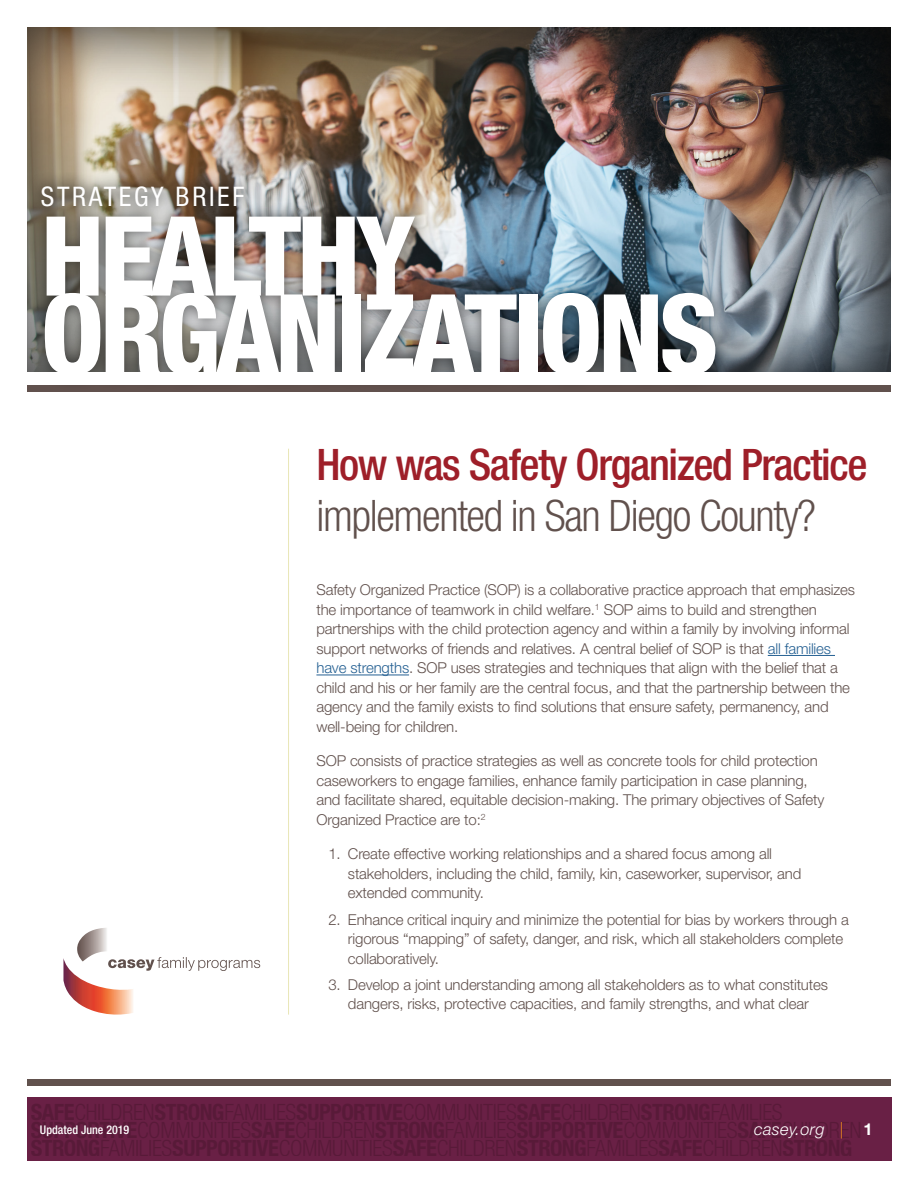
<style>
.page{position:relative;width:918px;height:1188px;background:#fff}
.page>*{position:absolute;margin:0;border:0;box-sizing:border-box;transform-origin:0 0}
.t1{font:800 condensed 110.55px/77.8px "Helvetica Neue LT Std";letter-spacing:-.04em;color:#fff}
.body{font:500 condensed 43.5px/51px "Helvetica Neue LT Std";letter-spacing:-.03em;color:#9e1f29}
.t2{font:condensed 27px "Helvetica Neue LT Std";letter-spacing:.1em;color:#fff}
.t3{font:italic 300 16.5px "Helvetica Neue LT Std";letter-spacing:.02em;color:#fff}
.body-2{font:300 15px/19.5px "Helvetica Neue LT Std";letter-spacing:-.01em;color:#61514d}
.t4{font:500 condensed 12px "Helvetica Neue LT Std";color:#fff}
.s1{font-weight:300;color:#61514d}
.s2{color:#266193}
.s3{font-style:normal;color:#f18a21}
.s4{font-weight:700;font-style:normal}
</style>
<div class="page">
<div style="left:27px;top:1098px;width:864px;height:63px;background:#692045"></div>
<div style="left:27px;top:1079px;width:864px;height:7px;background:#61514d"></div>
<hr style="left:288px;top:449px;width:1px;height:566px;background:#e9e7b7">
<svg style="left:63px;top:928px;width:197px;height:87px"></svg>
<hr style="left:768px;top:655px;width:67px;height:1px;background:#266193">
<hr style="left:316px;top:675px;width:93px;height:1px;background:#266193">
<div style="left:27px;top:385px;width:864px;height:7px;background:#61514d"></div>
<div style="left:26px;top:27px;width:865px;height:348px;background:#000;opacity:.75"></div>
<div style="left:27px;top:171px;width:704px;height:220px;background:#000;opacity:.6"></div>
<div style="left:27px;top:373px;width:864px;height:12px;background:#fff"></div>
<p class="t2" style="left:41px;top:181px;width:205px">STRATEGY BRIEF</p>
<p class="t1" style="left:41px;top:215px;width:679px">HEALTHY<br>ORGANIZATIONS</p>
<p class="body" style="left:316px;top:438px;width:553px">How was Safety Organized Practice <span class="s1">implemented in San Diego County?</span></p>
<p class="t4" style="left:40px;top:1122px;width:91px">Updated June 2019</p>
<p class="body-2" style="left:316px;top:580px;width:540px">Safety Organized Practice (SOP) is a collaborative practice approach that emphasizes the importance of teamwork in child welfare.<sup>1</sup> SOP aims to build and strengthen partnerships with the child protection agency and within a family by involving informal support networks of friends and relatives. A central belief of SOP is that <span class="s2">all families have strengths</span>. SOP uses strategies and techniques that align with the belief that a child and his or her family are the central focus, and that the partnership between the agency and the family exists to find solutions that ensure safety, permanency, and well-being for children.</p>
<p class="body-2" style="left:316px;top:751px;width:509px">SOP consists of practice strategies as well as concrete tools for child protection caseworkers to engage families, enhance family participation in case planning, and facilitate shared, equitable decision-making. The primary objectives of Safety Organized Practice are to:<sup>2</sup></p>
<p class="body-2" style="left:348px;top:844px;width:455px;text-indent:-20px">1. Create effective working relationships and a shared focus among all stakeholders, including the child, family, kin, caseworker, supervisor, and extended community.</p>
<p class="body-2" style="left:348px;top:909px;width:502px;text-indent:-20px">2. Enhance critical inquiry and minimize the potential for bias by workers through a rigorous “mapping” of safety, danger, and risk, which all stakeholders complete collaboratively.</p>
<p class="body-2" style="left:328px;top:975px;width:501px;text-align:center">3. Develop a joint understanding among all stakeholders as to what constitutes dangers, risks, protective capacities, and family strengths, and what clear</p>
<p class="t3" style="left:754px;top:1120px;width:120px">casey.org <span class="s3">|</span> <span class="s4">1</span></p>
</div>
